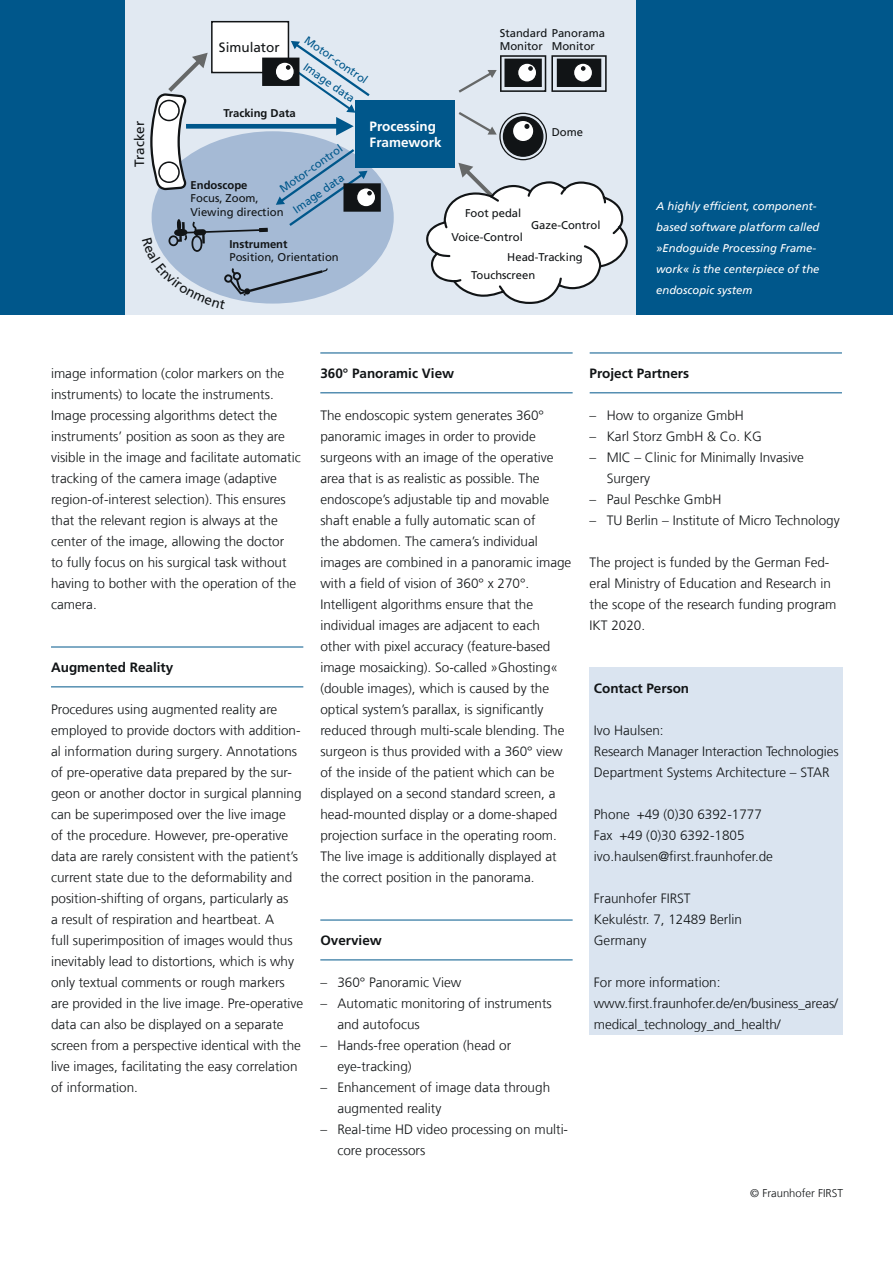
<style>
.page{position:relative;width:893px;height:1263px;background:#fff}
.page>*{position:absolute;margin:0;border:0;box-sizing:border-box;transform-origin:0 0}
.t1{font:300 13.5px/21px "Frutiger LT Com";color:#111416}
.t2{font:700 13.5px "Frutiger LT Com";color:#111416}
.t3{font:700 13.5px/16.5px "Frutiger LT Com";color:#fff}
.t4{font:13.5px "Frutiger LT Com";color:#111416}
.t5{font:11.25px/13.5px "Frutiger LT Com";color:#111416}
.t6{font:italic 11.25px/21px "Frutiger LT Com";color:#fff}
.t7{font:11.25px/24.5px "Frutiger LT Com";color:#00578b}
.t8{font:700 11.25px "Frutiger LT Com";color:#111416}
.t9{font:300 11.25px "Frutiger LT Com";color:#111416}
</style>
<div class="page">
<div style="left:0;top:0;width:893px;height:315px;background:#00578b"></div>
<hr style="left:51px;top:647px;width:252px;height:1px;background:#00578b">
<hr style="left:51px;top:686px;width:252px;height:1px;background:#00578b">
<hr style="left:320px;top:353px;width:253px;height:1px;background:#00578b">
<hr style="left:320px;top:392px;width:253px;height:1px;background:#00578b">
<hr style="left:320px;top:920px;width:253px;height:1px;background:#00578b">
<hr style="left:320px;top:959px;width:253px;height:1px;background:#00578b">
<div style="left:590px;top:667px;width:253px;height:367px;background:#dae4f0"></div>
<hr style="left:590px;top:353px;width:252px;height:1px;background:#00578b">
<hr style="left:590px;top:392px;width:252px;height:1px;background:#00578b">
<div style="left:125px;top:0;width:511px;height:315px;background:#e1e9f2"></div>
<div style="left:356px;top:100px;width:99px;height:68px;background:#00578b"></div>
<svg style="left:459px;top:55px;width:148px;height:38px"></svg>
<svg style="left:426px;top:112px;width:202px;height:192px"></svg>
<div style="left:212px;top:22px;width:76px;height:51px;background:#fff"></div>
<div style="left:211px;top:21px;width:78px;height:52px;border:2px solid #111416"></div>
<svg style="left:150px;top:41px;width:231px;height:263px"></svg>
<p class="t4" style="left:132px;top:167px;width:47px;rotate:-90deg">Tracker</p>
<p class="t4" style="left:219px;top:39px;width:62px">Simulator</p>
<p class="t7" style="left:312px;top:29px;width:76px;line-height:22.6px;text-align:right;rotate:35deg">Motor-control<br>Image data</p>
<p class="t8" style="left:224px;top:106px;width:74px">Tracking Data</p>
<p class="t7" style="left:273px;top:180px;width:76px;rotate:-35deg">Motor-control<br>Image data</p>
<p class="t8" style="left:191px;top:178px;width:58px">Endoscope</p>
<p class="t5" style="left:191px;top:191px;width:94px">Focus, Zoom,<br>Viewing direction</p>
<p class="t8" style="left:229px;top:237px;width:60px">Instrument</p>
<p class="t5" style="left:229px;top:251px;width:111px">Position, Orientation</p>
<p class="t3" style="left:370px;top:118px;width:74px">Processing<br>Framework</p>
<p class="t5" style="left:500px;top:26px;width:107px">Standard Panorama<br>Monitor</p>
<p class="t5" style="left:552px;top:39px;width:45px">Monitor</p>
<p class="t5" style="left:552px;top:125px;width:33px">Dome</p>
<p class="t5" style="left:465px;top:207px;width:58px">Foot pedal</p>
<p class="t5" style="left:531px;top:218px;width:71px">Gaze-Control</p>
<p class="t5" style="left:471px;top:248px;width:113px;line-height:18.1px;text-indent:36px">Head-Tracking<br>Touchscreen</p>
<p class="t5" style="left:451px;top:230px;width:73px">Voice-Control</p>
<p class="t6" style="left:656px;top:195px;width:165px">A highly efficient, component&shy;based software platform called »Endoguide Processing Frame&shy;work« is the centerpiece of the endoscopic system</p>
<p class="t1" style="left:51px;top:362px;width:251px">image information (color markers on the instruments) to locate the instruments.<br>Image processing algorithms detect the instruments’ position as soon as they are visible in the image and facilitate automatic tracking of the camera image (adaptive region-of-interest selection). This ensures that the relevant region is always at the center of the image, allowing the doctor<br>to fully focus on his surgical task without having to bother with the operation of the camera.</p>
<p class="t2" style="left:51px;top:659px;width:124px">Augmented Reality</p>
<p class="t1" style="left:51px;top:699px;width:254px">Procedures using augmented reality are employed to provide doctors with addition&shy;al information during surgery. Annotations of pre-operative data prepared by the sur&shy;geon or another doctor in surgical planning can be superimposed over the live image<br>of the procedure. However, pre-operative data are rarely consistent with the patient’s current state due to the deformability and position-shifting of organs, particularly as<br>a result of respiration and heartbeat. A<br>full superimposition of images would thus inevitably lead to distortions, which is why only textual comments or rough markers are provided in the live image. Pre-operative data can also be displayed on a separate screen from a perspective identical with the live images, facilitating the easy correlation of information.</p>
<p class="t2" style="left:320px;top:365px;width:135px">360° Panoramic View</p>
<p class="t1" style="left:320px;top:404px;width:253px">The endoscopic system generates 360° panoramic images in order to provide surgeons with an image of the operative area that is as realistic as possible. The endoscope’s adjustable tip and movable shaft enable a fully automatic scan of<br>the abdomen. The camera’s individual images are combined in a panoramic image with a field of vision of 360° x 270°.<br>Intelligent algorithms ensure that the individual images are adjacent to each other with pixel accuracy (feature-based image mosaicking). So-called »Ghosting« (double images), which is caused by the optical system’s parallax, is significantly reduced through multi-scale blending. The surgeon is thus provided with a 360° view of the inside of the patient which can be displayed on a second standard screen, a head-mounted display or a dome-shaped projection surface in the operating room.<br>The live image is additionally displayed at the correct position in the panorama.</p>
<p class="t2" style="left:320px;top:932px;width:63px">Overview</p>
<p class="t1" style="left:320px;top:972px;width:143px">– 360° Panoramic View</p>
<p class="t1" style="left:337px;top:993px;width:216px;text-indent:-17px">– Automatic monitoring of instruments and autofocus</p>
<p class="t1" style="left:337px;top:1035px;width:175px;text-indent:-17px">– Hands-free operation (head or eye-tracking)</p>
<p class="t1" style="left:337px;top:1077px;width:214px;text-indent:-17px">– Enhancement of image data through augmented reality</p>
<p class="t1" style="left:337px;top:1119px;width:232px;text-indent:-17px">– Real-time HD video processing on multi&shy;core processors</p>
<p class="t2" style="left:590px;top:365px;width:101px">Project Partners</p>
<p class="t1" style="left:590px;top:404px;width:156px">– How to organize GmbH</p>
<p class="t1" style="left:590px;top:425px;width:174px">– Karl Storz GmbH &amp; Co. KG</p>
<p class="t1" style="left:607px;top:446px;width:199px;text-indent:-17px">– MIC – Clinic for Minimally Invasive<br>Surgery</p>
<p class="t1" style="left:590px;top:488px;width:133px">– Paul Peschke GmbH</p>
<p class="t1" style="left:590px;top:509px;width:252px">– TU Berlin – Institute of Micro Technology</p>
<p class="t1" style="left:590px;top:551px;width:248px">The project is funded by the German Fed&shy;eral Ministry of Education and Research in the scope of the research funding program IKT 2020.</p>
<p class="t2" style="left:594px;top:680px;width:97px">Contact Person</p>
<p class="t1" style="left:594px;top:719px;width:246px">Ivo Haulsen:<br>Research Manager Interaction Technologies<br>Department Systems Architecture – STAR</p>
<p class="t1" style="left:594px;top:803px;width:181px">Phone +49 (0)30 6392-1777<br>Fax +49 (0)30 6392-1805 ivo.haulsen@first.fraunhofer.de</p>
<p class="t1" style="left:594px;top:887px;width:150px">Fraunhofer FIRST<br>Kekuléstr. 7, 12489 Berlin<br>Germany</p>
<p class="t1" style="left:594px;top:971px;width:246px">For more information: www.first.fraunhofer.de/en/business_areas/ medical_technology_and_health/</p>
<p class="t9" style="left:750px;top:1186px;width:94px">© Fraunhofer FIRST</p>
</div>
